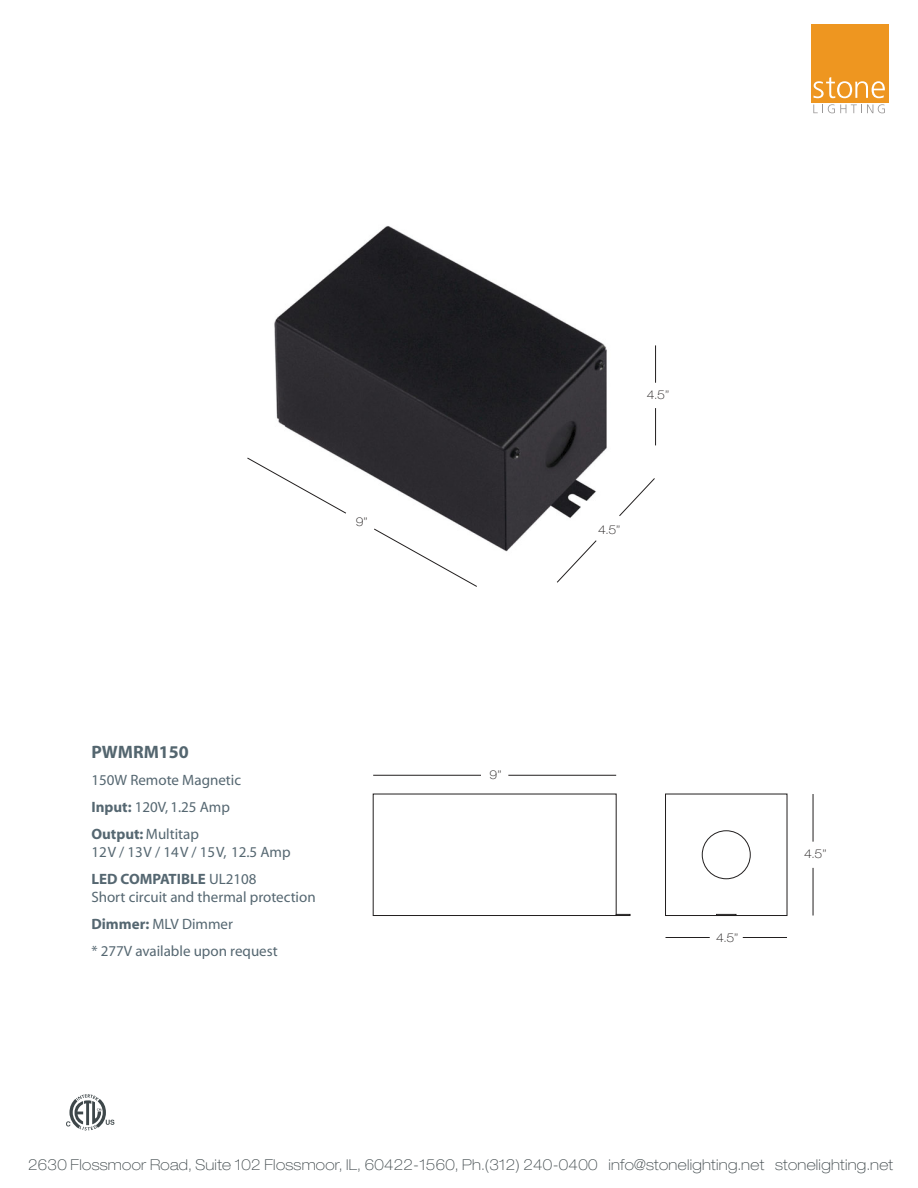
<style>
.page{position:relative;width:918px;height:1188px;background:#fff}
.page>*{position:absolute;margin:0;border:0;box-sizing:border-box;transform-origin:0 0}
.t1{font:700 18px "Myriad";color:#54666f}
.t2{font:15px/27px "Myriad";color:#556771}
.t3{font:100 expanded 15px "Helvetica Neue LT Std";letter-spacing:.02em;color:#3f484b}
.t4{font:100 expanded 12px "Helvetica Neue LT Std";color:#221f1f}
.s1{font-weight:700}
</style>
<div class="page">
<svg style="left:66px;top:1094px;width:48px;height:37px"></svg>
<svg style="left:813px;top:104px;width:72px;height:9px"></svg>
<div style="left:811px;top:24px;width:78px;height:78px;background:#ee9620"></div>
<svg style="left:813px;top:77px;width:72px;height:21px"></svg>
<img style="left:274px;top:226px;width:333px;height:326px">
<svg style="left:247px;top:457px;width:100px;height:57px"></svg>
<svg style="left:374px;top:528px;width:103px;height:59px"></svg>
<svg style="left:556px;top:540px;width:41px;height:43px"></svg>
<svg style="left:619px;top:478px;width:36px;height:38px"></svg>
<hr style="left:655px;top:345px;width:1px;height:38px;background:#221f1f">
<hr style="left:655px;top:408px;width:1px;height:37px;background:#221f1f">
<hr style="left:813px;top:868px;width:1px;height:48px;background:#221f1f">
<hr style="left:813px;top:794px;width:1px;height:48px;background:#221f1f">
<hr style="left:508px;top:775px;width:108px;height:1px;background:#221f1f">
<hr style="left:373px;top:775px;width:108px;height:1px;background:#221f1f">
<hr style="left:666px;top:937px;width:44px;height:1px;background:#221f1f">
<hr style="left:743px;top:937px;width:44px;height:1px;background:#221f1f">
<div style="left:373px;top:794px;width:244px;height:122px;border:1px solid #221f1f"></div>
<div style="left:665px;top:794px;width:122px;height:122px;border:1px solid #221f1f"></div>
<svg style="left:616px;top:914px;width:14px;height:2px"></svg>
<div style="left:716px;top:914px;width:20px;height:2px;border:1px solid #221f1f"></div>
<div style="left:702px;top:830px;width:49px;height:49px;border:1px solid #221f1f;border-radius:50%"></div>
<p class="t4" style="left:356px;top:514px;width:13px">9”</p>
<p class="t1" style="left:91px;top:743px;width:99px">PWMRM150</p>
<p class="t2" style="left:91px;top:768px;width:151px">150W Remote Magnetic<br><span class="s1">Input:</span> 120V, 1.25 Amp<br><span class="s1">Output:</span> Multitap</p>
<p class="t2" style="left:91px;top:840px;width:201px">12V / 13V / 14V / 15V, 12.5 Amp<br><span class="s1">LED COMPATIBLE</span> UL2108</p>
<p class="t2" style="left:91px;top:885px;width:226px">Short circuit and thermal protection<br><span class="s1">Dimmer:</span> MLV Dimmer<br>* 277V available upon request</p>
<p class="t4" style="left:490px;top:767px;width:13px">9”</p>
<p class="t4" style="left:647px;top:388px;width:24px">4.5”</p>
<p class="t4" style="left:598px;top:522px;width:24px">4.5”</p>
<p class="t4" style="left:716px;top:930px;width:24px">4.5”</p>
<p class="t4" style="left:804px;top:847px;width:24px">4.5”</p>
<p class="t3" style="left:28px;top:1155px;width:866px">2630 Flossmoor Road, Suite 102 Flossmoor, IL, 60422-1560, Ph.(312) 240-0400 info@stonelighting.net stonelighting.net</p>
</div>
